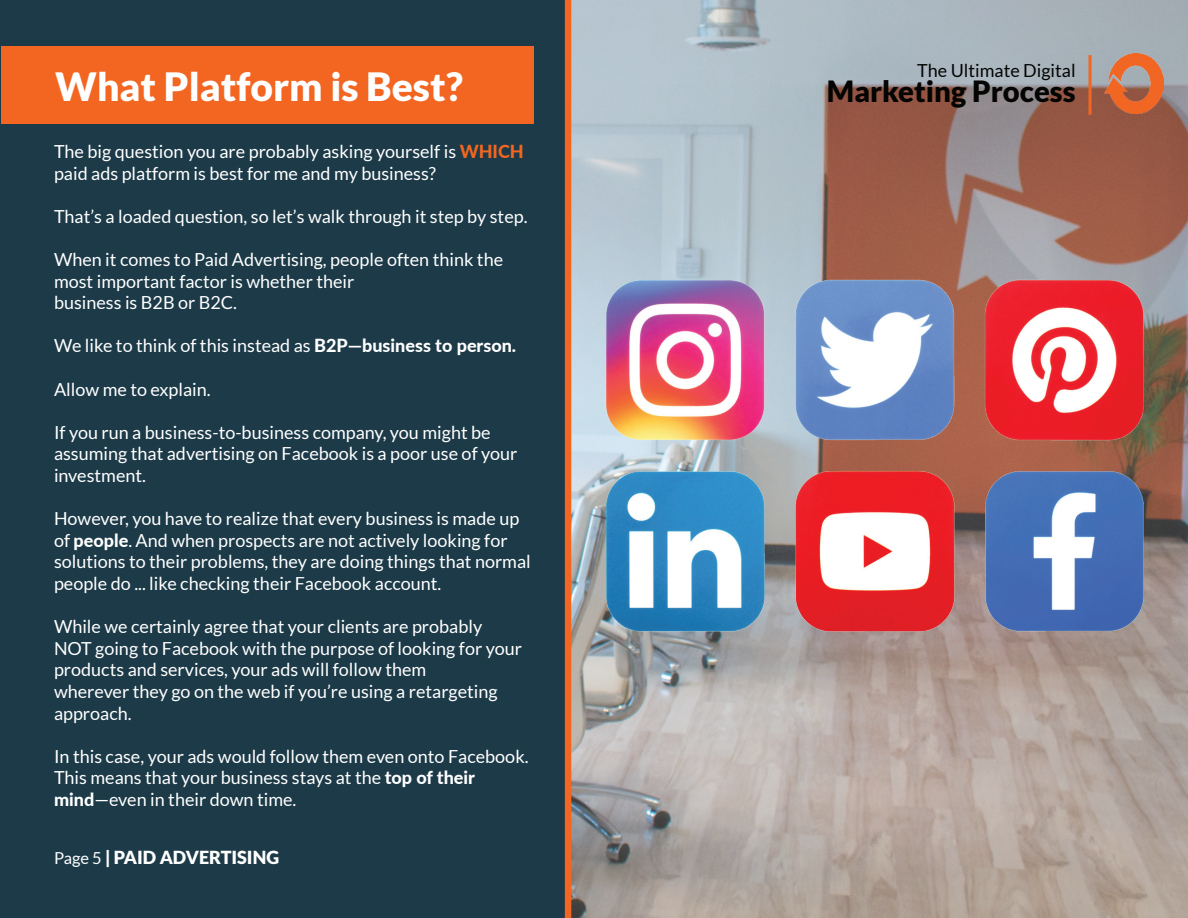
<style>
.page{position:relative;width:1188px;height:918px;background:#fff}
.page>*{position:absolute;margin:0;border:0;box-sizing:border-box;transform-origin:0 0}
.t1{font:900 39px "Lato";color:#fff}
.t2{font:900 29.25px "Lato";color:#040503}
.t3{font:18px/21.6px "Lato";color:#fff}
.t4{font:900 18px "Lato";color:#fff}
.t5{font:18px "Lato";color:#040503}
.s1{font-weight:800;color:#f36621}
.s2{font-weight:800}
.s3{font-weight:400;font-size:16.5px}
</style>
<div class="page">
<img style="left:571px;top:0;width:617px;height:918px">
<div style="left:0;top:0;width:568px;height:918px;background:#1c3a48"></div>
<div style="left:565px;top:0;width:6px;height:918px;background:#f36621"></div>
<div style="left:2px;top:46px;width:532px;height:78px;background:#f36621"></div>
<img style="left:1104px;top:54px;width:60px;height:60px">
<hr style="left:1089px;top:55px;width:3px;height:60px;background:#f36621">
<img style="left:564px;top:253px;width:619px;height:412px">
<h1 class="t1" style="left:55px;top:64px;width:409px">What Platform is Best?</h1>
<p class="t5" style="left:917px;top:60px;width:160px">The Ultimate Digital</p>
<h2 class="t2" style="left:827px;top:74px;width:250px">Marketing Process</h2>
<p class="t3" style="left:54px;top:141px;width:471px">The big question you are probably asking yourself is <span class="s1">WHICH </span>paid ads platform is best for me and my business?</p>
<p class="t3" style="left:54px;top:205px;width:475px">That’s a loaded question, so let’s walk through it step by step.</p>
<p class="t3" style="left:54px;top:249px;width:451px">When it comes to Paid Advertising, people often think the most important factor is whether their<br>business is B2B or B2C.</p>
<p class="t3" style="left:54px;top:335px;width:464px">We like to think of this instead as <span class="s2">B2P—business to person.</span></p>
<p class="t3" style="left:54px;top:378px;width:158px">Allow me to explain.</p>
<p class="t3" style="left:54px;top:421px;width:465px">If you run a business-to-business company, you might be assuming that advertising on Facebook is a poor use of your investment.</p>
<p class="t3" style="left:54px;top:508px;width:478px">However, you have to realize that every business is made up of <span class="s2">people</span>. And when prospects are not actively looking for solutions to their problems, they are doing things that normal people do ... like checking their Facebook account.</p>
<p class="t3" style="left:54px;top:616px;width:470px">While we certainly agree that your clients are probably NOT going to Facebook with the purpose of looking for your products and services, your ads will follow them<br>wherever they go on the web if you’re using a retargeting approach.</p>
<p class="t3" style="left:54px;top:745px;width:476px">In this case, your ads would follow them even onto Facebook.<br>This means that your business stays at the <span class="s2">top of their mind</span>—even in their down time.</p>
<p class="t4" style="left:54px;top:847px;width:227px"><span class="s3">Page 5</span> | PAID ADVERTISING</p>
</div>
